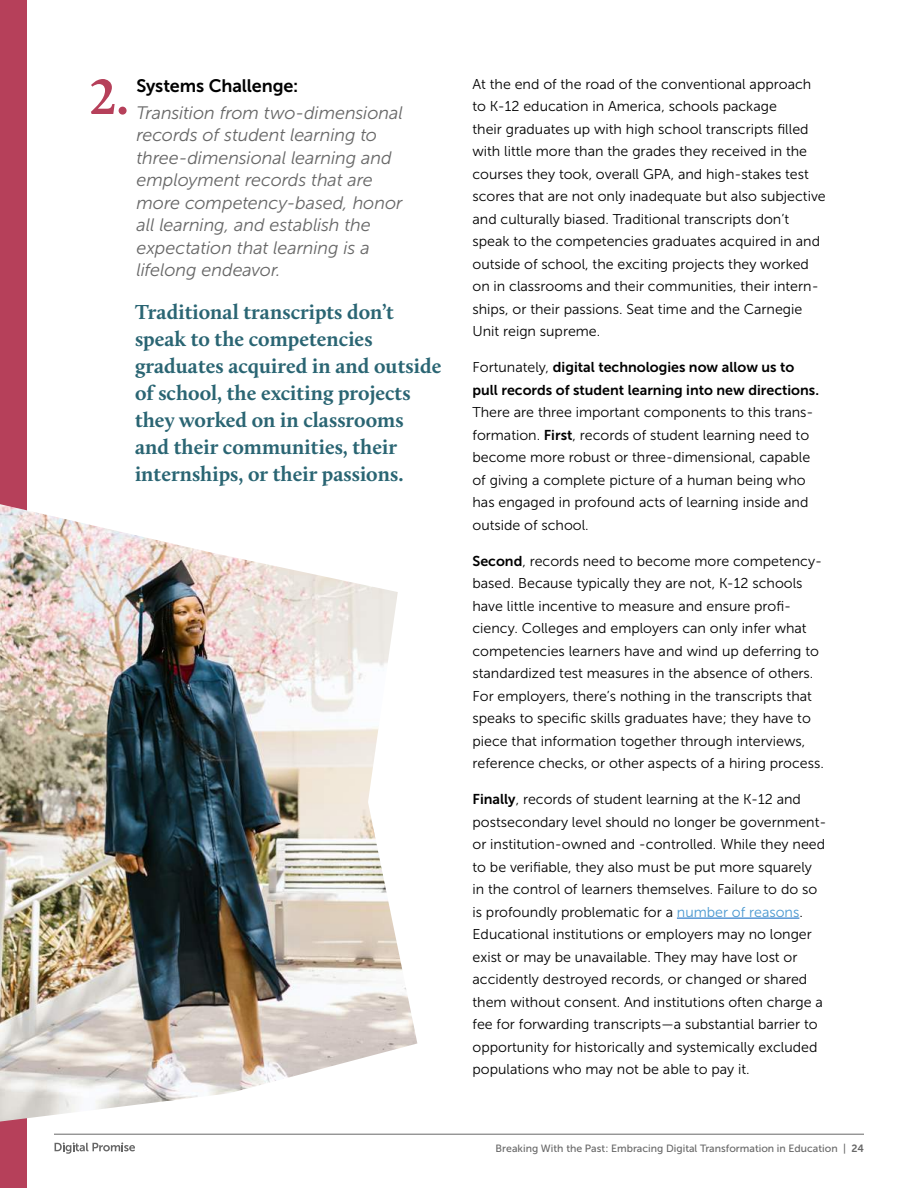
<style>
.page{position:relative;width:918px;height:1188px;background:#fff}
.page>*{position:absolute;margin:0;border:0;box-sizing:border-box;transform-origin:0 0}
.t1{font:700 51.6px "Calluna";color:#b6405a}
.t2{font:700 21px/27px "Calluna";color:#2a6573}
.t3{font:italic 18px/22.5px "Museo Sans 300";letter-spacing:-.005em;color:#676767}
.t4{font:18px "Museo Sans 700";letter-spacing:-.005em;color:#000}
.t5{font:14.25px/22.5px "Museo Sans 300";color:#000}
.t6{font:14.25px/22.5px "Museo Sans 700";color:#000}
.t7{font:10.5px "Museo Sans 500";color:#676767}
.s1{font-family:"Museo Sans 300"}
.s2{font-family:"Museo Sans 700"}
.s3{color:#4a98d0}
</style>
<div class="page">
<div style="left:0;top:0;width:27px;height:1188px;background:#b6405a"></div>
<hr style="left:54px;top:1134px;width:810px;height:1px;background:#676767">
<svg style="left:55px;top:1142px;width:80px;height:12px"></svg>
<hr style="left:677px;top:918px;width:122px;height:1px;background:#0563c1">
<img style="left:0;top:504px;width:417px;height:618px">
<h1 class="t1" style="left:90px;top:65px;width:41px">2.</h1>
<p class="t4" style="left:136px;top:75px;width:163px">Systems Challenge:</p>
<p class="t3" style="left:136px;top:101px;width:268px">Transition from two-dimensional records of student learning to three-dimensional learning and employment records that are more competency-based, honor all learning, and establish the expectation that learning is a lifelong endeavor.</p>
<h2 class="t2" style="left:135px;top:298px;width:308px">Traditional transcripts don’t speak to the competencies graduates acquired in and outside of school, the exciting projects they worked on in classrooms and their communities, their internships, or their passions.</h2>
<p class="t5" style="left:472px;top:73px;width:355px">At the end of the road of the conventional approach to K-12 education in America, schools package<br>their graduates up with high school transcripts filled with little more than the grades they received in the courses they took, overall GPA, and high-stakes test scores that are not only inadequate but also subjective and culturally biased. Traditional transcripts don’t speak to the competencies graduates acquired in and outside of school, the exciting projects they worked on in classrooms and their communities, their intern&shy;ships, or their passions. Seat time and the Carnegie Unit reign supreme.</p>
<p class="t6" style="left:472px;top:356px;width:346px"><span class="s1">Fortunately,</span> digital technologies now allow us to pull records of student learning into new directions.</p>
<p class="t5" style="left:472px;top:401px;width:343px">There are three important components to this trans&shy;formation. <span class="s2">First</span>, records of student learning need to become more robust or three-dimensional, capable of giving a complete picture of a human being who has engaged in profound acts of learning inside and outside of school.</p>
<p class="t5" style="left:472px;top:550px;width:351px"><span class="s2">Second</span>, records need to become more competency&shy;based. Because typically they are not, K-12 schools have little incentive to measure and ensure profi&shy;ciency. Colleges and employers can only infer what competencies learners have and wind up deferring to standardized test measures in the absence of others.<br>For employers, there’s nothing in the transcripts that speaks to specific skills graduates have; they have to piece that information together through interviews, reference checks, or other aspects of a hiring process.</p>
<p class="t5" style="left:472px;top:788px;width:355px"><span class="s2">Finally</span>, records of student learning at the K-12 and postsecondary level should no longer be government&shy;or institution-owned and -controlled. While they need to be verifiable, they also must be put more squarely in the control of learners themselves. Failure to do so is profoundly problematic for a <span class="s3">number of reasons</span>.<br>Educational institutions or employers may no longer exist or may be unavailable. They may have lost or accidently destroyed records, or changed or shared them without consent. And institutions often charge a fee for forwarding transcripts—a substantial barrier to opportunity for historically and systemically excluded populations who may not be able to pay it.</p>
<p class="t7" style="left:496px;top:1142px;width:370px">Breaking With the Past: Embracing Digital Transformation in Education | <span class="s2">24</span></p>
</div>
